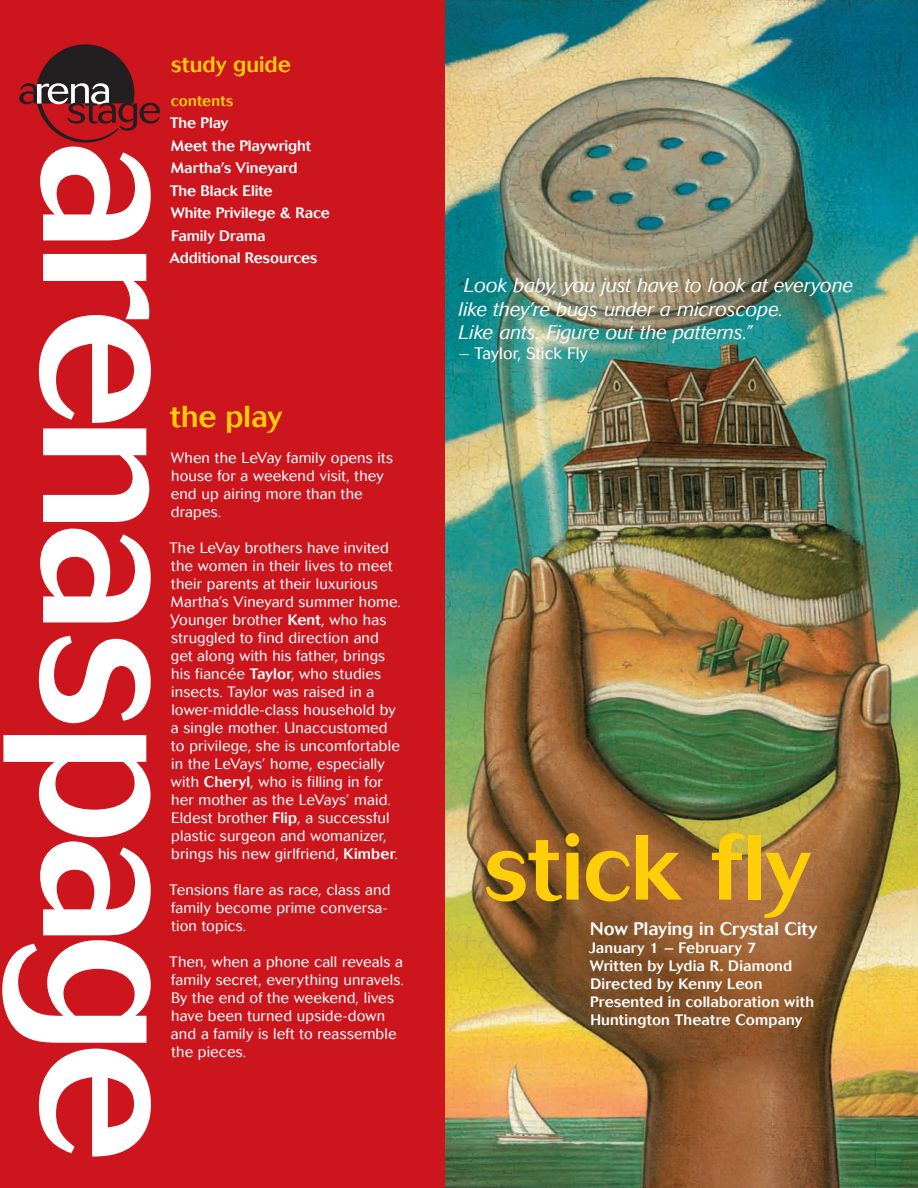
<style>
.page{position:relative;width:918px;height:1188px;background:#cd151d}
.page>*{position:absolute;margin:0;border:0;box-sizing:border-box;transform-origin:0 0}
.t1{font:500 91.5px "Cosmos";color:#fece08}
.t2{font:500 30px "Cosmos";color:#fece08}
.t3{font:500 21.9px "Cosmos";letter-spacing:.005em;color:#fece08}
.t4{font:italic 300 19.5px/23.4px "Cosmos";letter-spacing:-.005em;color:#fff}
.t5{font:500 18px "Cosmos";letter-spacing:.005em;color:#fff}
.t6{font:300 16.5px "Cosmos";letter-spacing:.01em;color:#fff}
.t7{font:300 15px/18px "Cosmos";letter-spacing:.01em;color:#fff}
.t8{font:500 15px/22.5px "Cosmos";letter-spacing:.005em;color:#fff}
.t9{font:500 15px "Cosmos";letter-spacing:.01em;color:#fece08}
.s1{font-weight:500}
.s2{font-style:normal;font-size:14.25px;color:#231f20}
</style>
<div class="page">
<img style="left:446px;top:0;width:472px;height:1188px">
<svg style="left:39px;top:254px;width:112px;height:268px"></svg>
<svg style="left:40px;top:529px;width:111px;height:93px"></svg>
<svg style="left:39px;top:636px;width:112px;height:87px"></svg>
<svg style="left:2px;top:735px;width:149px;height:308px"></svg>
<svg style="left:39px;top:1049px;width:112px;height:108px"></svg>
<svg style="left:19px;top:44px;width:141px;height:196px"></svg>
<h3 class="t3" style="left:171px;top:52px;width:121px">study guide</h3>
<p class="t9" style="left:171px;top:92px;width:64px">contents</p>
<p class="t8" style="left:170px;top:112px;width:162px">The Play<br>Meet the Playwright<br>Martha’s Vineyard<br>The Black Elite<br>White Privilege &amp; Race<br>Family Drama<br>Additional Resources</p>
<h2 class="t2" style="left:170px;top:400px;width:114px">the play</h2>
<p class="t7" style="left:171px;top:449px;width:224px">When the LeVay family opens its house for a weekend visit, they end up airing more than the drapes.</p>
<p class="t7" style="left:170px;top:539px;width:233px">The LeVay brothers have invited the women in their lives to meet their parents at their luxurious<br>Martha’s Vineyard summer home.<br>Younger brother <span class="s1">Kent</span>, who has struggled to find direction and get along with his father, brings his fiancée <span class="s1">Taylor</span>, who studies insects. Taylor was raised in a lower-middle-class household by a single mother. Unaccustomed to privilege, she is uncomfortable in the LeVays’ home, especially with <span class="s1">Cheryl</span>, who is filling in for her mother as the LeVays’ maid.<br>Eldest brother <span class="s1">Flip</span>, a successful plastic surgeon and womanizer, brings his new girlfriend, <span class="s1">Kimber</span>.</p>
<p class="t7" style="left:170px;top:881px;width:222px">Tensions flare as race, class and family become prime conversa&shy;tion topics.</p>
<p class="t7" style="left:170px;top:953px;width:236px">Then, when a phone call reveals a family secret, everything unravels.<br>By the end of the weekend, lives have been turned upside-down and a family is left to reassemble the pieces.</p>
<h3 class="t4" style="left:459px;top:274px;width:396px"><span class="s2">“</span>Look baby, you just have to look at everyone like they’re bugs under a microscope.<br>Like ants. Figure out the patterns.”</h3>
<p class="t6" style="left:459px;top:344px;width:130px">– Taylor, Stick Fly</p>
<h1 class="t1" style="left:484px;top:815px;width:328px">stick fly</h1>
<p class="t5" style="left:590px;top:918px;width:229px">Now Playing in Crystal City</p>
<p class="t8" style="left:589px;top:938px;width:227px;line-height:18px">January 1 – February 7<br>Written by Lydia R. Diamond<br>Directed by Kenny Leon<br>Presented in collaboration with<br>Huntington Theatre Company</p>
</div>
